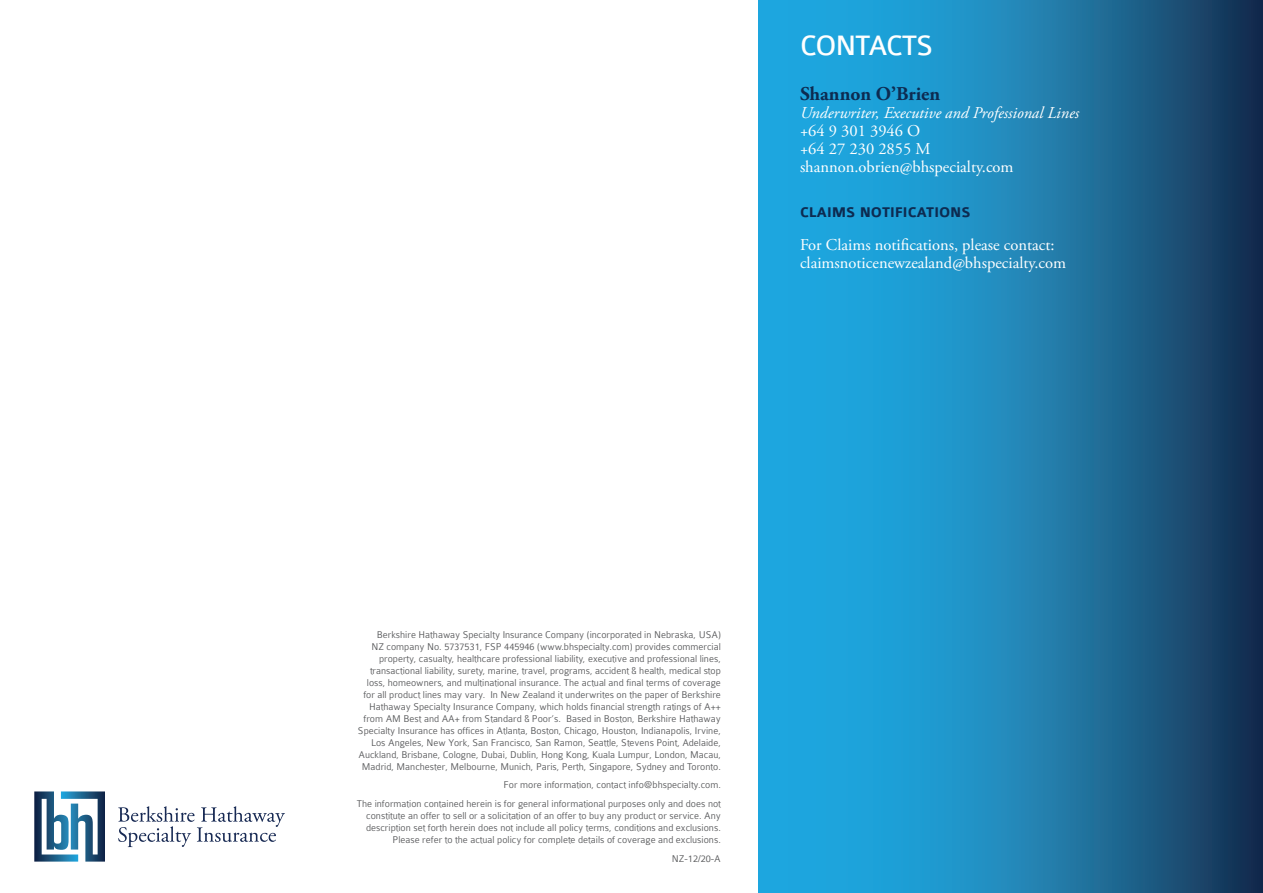
<style>
.page{position:relative;width:1263px;height:893px;background:#fff}
.page>*{position:absolute;margin:0;border:0;box-sizing:border-box;transform-origin:0 0}
.t1{font:30px "Colaborate";letter-spacing:-.04em;color:#fff}
.t2{font:700 19.5px "Adobe Garamond Pro";color:#0d2b51}
.t3{font:16.5px/18px "Adobe Garamond Pro";color:#fff}
.t4{font:italic 16.5px "Adobe Garamond Pro";color:#fff}
.t5{font:700 15px "Colaborate";color:#0d2b51}
.t6{font:300 10.5px/12px "Colaborate";color:#57585a;text-align:right}
</style>
<div class="page">
<svg style="left:34px;top:791px;width:71px;height:71px"></svg>
<svg style="left:118px;top:806px;width:167px;height:41px"></svg>
<svg style="left:758px;top:0;width:505px;height:893px;background:#1d7dac"></svg>
<h1 class="t1" style="left:800px;top:30px;width:135px">CONTACTS</h1>
<h2 class="t2" style="left:800px;top:82px;width:142px">Shannon O’Brien</h2>
<h3 class="t4" style="left:800px;top:103px;width:281px">Underwriter, Executive and Professional Lines</h3>
<h3 class="t3" style="left:800px;top:122px;width:215px">+64 9 301 3946 O<br>+64 27 230 2855 M shannon.obrien@bhspecialty.com</h3>
<h3 class="t5" style="left:800px;top:204px;width:172px">CLAIMS NOTIFICATIONS</h3>
<h3 class="t3" style="left:800px;top:236px;width:268px">For Claims notifications, please contact: claimsnoticenewzealand@bhspecialty.com</h3>
<p class="t6" style="left:358px;top:628px;width:364px">Berkshire Hathaway Specialty Insurance Company (incorporated in Nebraska, USA)<br>NZ company No. 5737531, FSP 445946 (www.bhspecialty.com) provides commercial property, casualty, healthcare professional liability, executive and professional lines, transactional liability, surety, marine, travel, programs, accident &amp; health, medical stop loss, homeowners, and multinational insurance. The actual and final terms of coverage for all product lines may vary. In New Zealand it underwrites on the paper of Berkshire Hathaway Specialty Insurance Company, which holds financial strength ratings of A++ from AM Best and AA+ from Standard &amp; Poor’s. Based in Boston, Berkshire Hathaway Specialty Insurance has offices in Atlanta, Boston, Chicago, Houston, Indianapolis, Irvine, Los Angeles, New York, San Francisco, San Ramon, Seattle, Stevens Point, Adelaide, Auckland, Brisbane, Cologne, Dubai, Dublin, Hong Kong, Kuala Lumpur, London, Macau, Madrid, Manchester, Melbourne, Munich, Paris, Perth, Singapore, Sydney and Toronto.</p>
<p class="t6" style="left:357px;top:776px;width:366px;line-height:18.8px">For more information, contact info@bhspecialty.com.<br>The information contained herein is for general informational purposes only and does not</p>
<p class="t6" style="left:366px;top:810px;width:356px">constitute an offer to sell or a solicitation of an offer to buy any product or service. Any description set forth herein does not include all policy terms, conditions and exclusions.<br>Please refer to the actual policy for complete details of coverage and exclusions.</p>
<p class="t6" style="left:672px;top:853px;width:50px">NZ-12/20-A</p>
</div>
